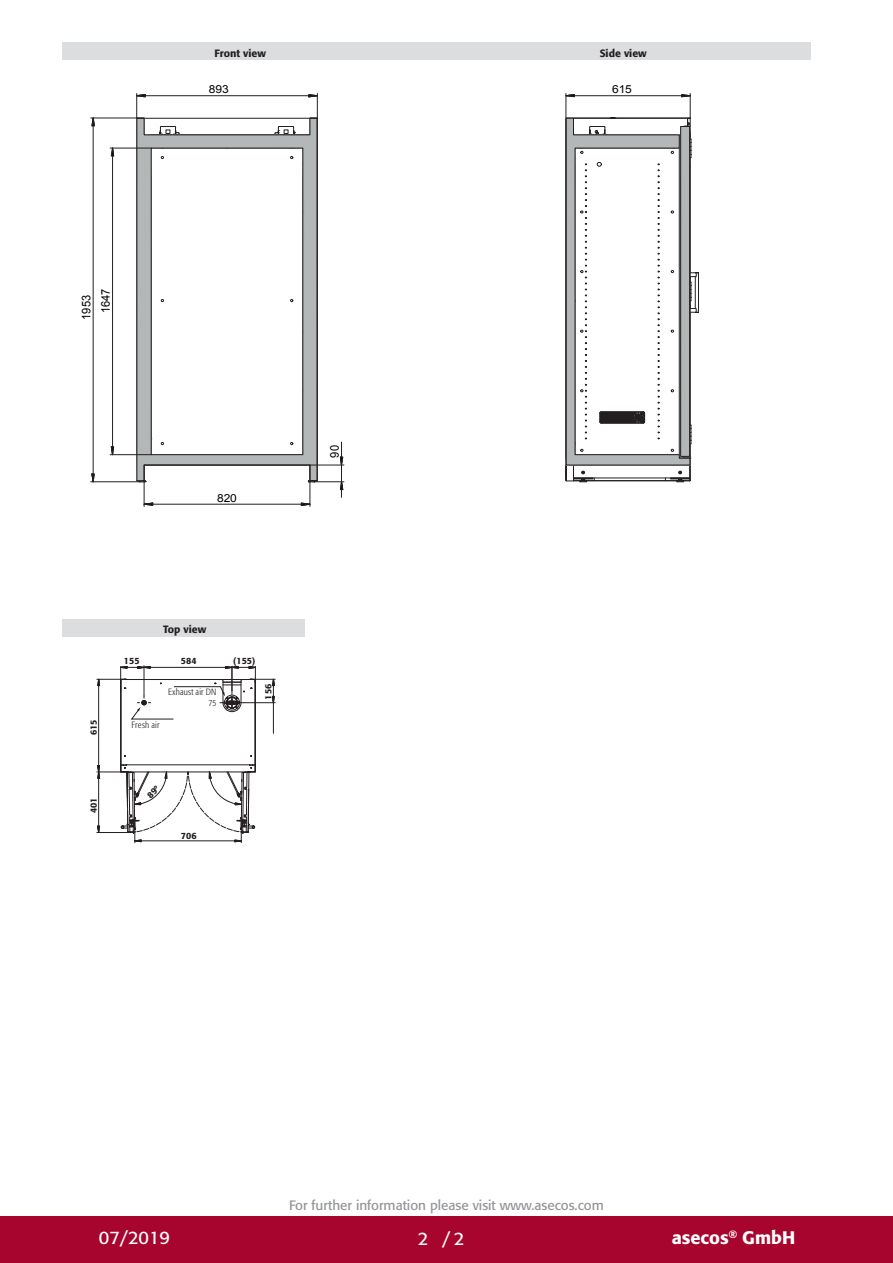
<style>
.page{position:relative;width:893px;height:1263px;background:#fff}
.page>*{position:absolute;margin:0;border:0;box-sizing:border-box;transform-origin:0 0}
.t1{font:500 18px "Formata Pro";color:#fff}
.t2{font:18px "Formata Pro";color:#fff}
.CB_AF_U4-Fachhaendle{font:13.5px "Formata Pro";color:#939598}
.t3{font:12px/19.4px "Arial";letter-spacing:-.005em;color:#000001;text-align:center;scale:.92 1}
.t4{font:11.1px "Arial";letter-spacing:-.005em;color:#000001;scale:1.09 1}
.t5{font:500 10.5px "Formata Pro";color:#231f20}
.t6{font:500 9px "Formata Pro";color:#231f20}
.t7{font:300 condensed 9px/10.5px "Formata Pro";letter-spacing:.025em;color:#231f20;text-align:right}
</style>
<div class="page">
<div style="left:0;top:1216px;width:893px;height:47px;background:#a7052d"></div>
<div style="left:63px;top:43px;width:748px;height:17px;background:#dcdddf"></div>
<svg style="left:541px;top:42px;width:189px;height:441px"></svg>
<hr style="left:314px;top:481px;width:30px;height:1px;background:#231f20">
<hr style="left:310px;top:465px;width:34px;height:1px;background:#231f20">
<svg style="left:340px;top:442px;width:4px;height:56px"></svg>
<svg style="left:91px;top:473px;width:4px;height:10px"></svg>
<svg style="left:91px;top:117px;width:4px;height:20px"></svg>
<hr style="left:93px;top:126px;width:1px;height:348px;background:#231f20">
<hr style="left:91px;top:118px;width:46px;height:1px;background:#231f20">
<hr style="left:91px;top:481px;width:48px;height:1px;background:#231f20">
<svg style="left:110px;top:446px;width:4px;height:10px"></svg>
<svg style="left:110px;top:147px;width:4px;height:20px"></svg>
<hr style="left:112px;top:156px;width:1px;height:291px;background:#231f20">
<hr style="left:110px;top:148px;width:41px;height:1px;background:#231f20">
<hr style="left:110px;top:454px;width:41px;height:1px;background:#231f20">
<svg style="left:126px;top:93px;width:207px;height:414px"></svg>
<div style="left:63px;top:619px;width:242px;height:17px;background:#dcdddf"></div>
<svg style="left:97px;top:666px;width:178px;height:177px"></svg>
<p class="t5" style="left:215px;top:46px;width:53px">Front view</p>
<p class="t5" style="left:600px;top:47px;width:49px">Side view</p>
<p class="t4" style="left:209px;top:82px;width:20px">893</p>
<p class="t4" style="left:612px;top:82px;width:20px">615</p>
<p class="t3" style="left:77px;top:320px;width:35px;rotate:-90deg">1953<br>1647</p>
<p class="t4" style="left:217px;top:491px;width:20px">820</p>
<p class="t6" style="left:88px;top:735px;width:17px;rotate:-90deg">615</p>
<p class="t6" style="left:88px;top:813px;width:17px;rotate:-90deg">401</p>
<p class="t6" style="left:124px;top:655px;width:17px">155</p>
<p class="t5" style="left:163px;top:622px;width:45px">Top view</p>
<p class="t6" style="left:181px;top:655px;width:17px">584</p>
<p class="t7" style="left:168px;top:687px;width:50px">Exhaust air DN<br>75</p>
<p class="t7" style="left:132px;top:719px;width:29px">Fresh air</p>
<p class="t6" style="left:233px;top:655px;width:24px">(155)</p>
<p class="t6" style="left:263px;top:699px;width:17px;rotate:-90deg">156</p>
<p class="t6" style="left:181px;top:829px;width:17px">706</p>
<p class="t3" style="left:325px;top:458px;width:15px;rotate:-90deg">90</p>
<p class="CB_AF_U4-Fachhaendle" style="left:289px;top:1196px;width:316px">For further information please visit www.asecos.com</p>
<p class="t2" style="left:99px;top:1225px;width:73px">07/2019</p>
<p class="t2" style="left:418px;top:1227px;width:12px">2</p>
<p class="t2" style="left:442px;top:1227px;width:23px">/2</p>
<h1 class="t1" style="left:672px;top:1225px;width:125px">asecos<sup>®</sup> GmbH</h1>
</div>
